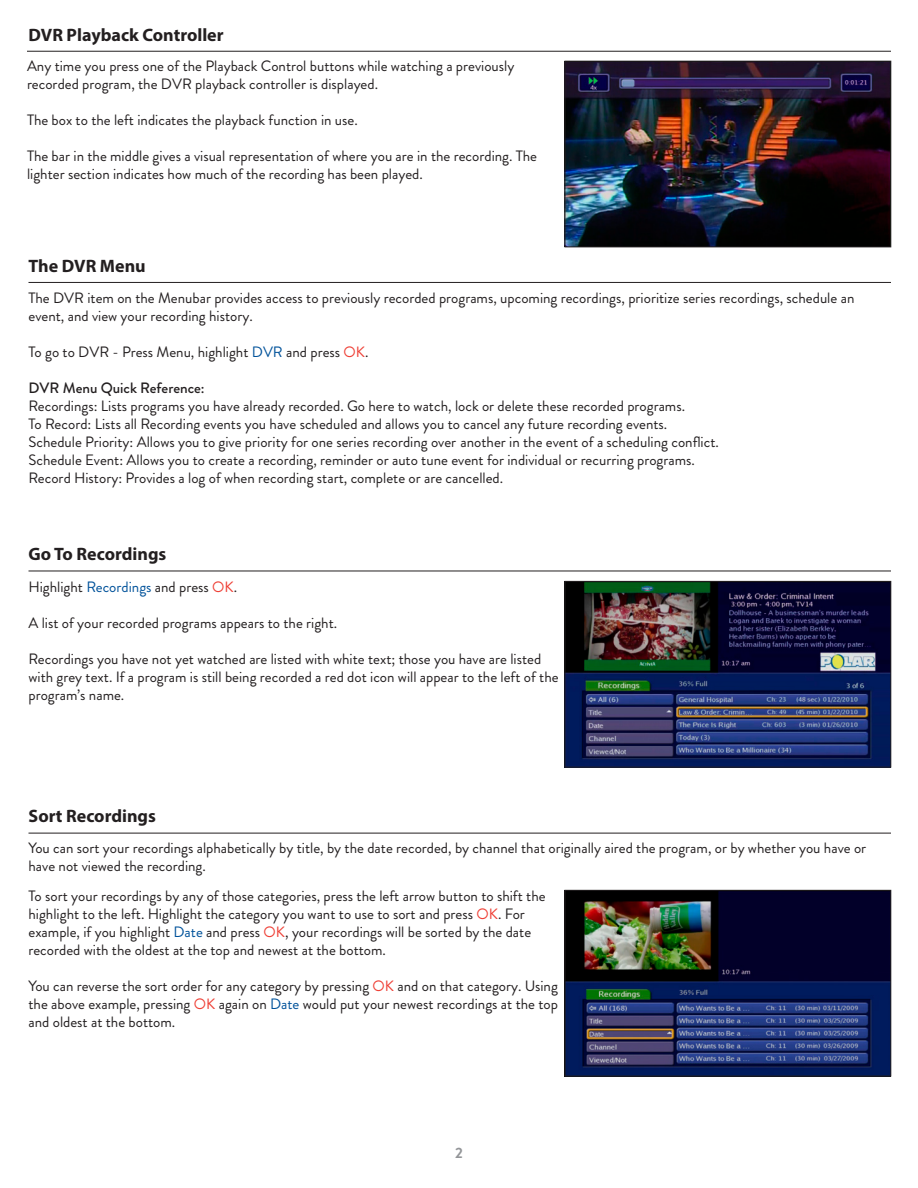
<style>
.page{position:relative;width:918px;height:1188px;background:#fff}
.page>*{position:absolute;margin:0;border:0;box-sizing:border-box;transform-origin:0 0}
.t1{font:700 18px "Myriad Pro";color:#231f20}
.t2{font:15px/18px "Brandon Grotesque";color:#231f20}
.t3{font:500 15px "Brandon Grotesque";color:#231f20}
.t4{font:700 15px "Brandon Grotesque";color:#939598}
.s1{color:#01529a}
.s2{color:#ee3e34}
</style>
<div class="page">
<hr style="left:28px;top:282px;width:863px;height:1px;background:#231f20">
<hr style="left:27px;top:51px;width:864px;height:1px;background:#231f20">
<img style="left:567px;top:63px;width:322px;height:182px">
<div style="left:565px;top:61px;width:326px;height:186px;border:1px solid #231f20"></div>
<hr style="left:28px;top:571px;width:863px;height:1px;background:#231f20">
<img style="left:567px;top:583px;width:322px;height:182px">
<div style="left:565px;top:581px;width:326px;height:186px;border:1px solid #231f20"></div>
<hr style="left:28px;top:833px;width:863px;height:1px;background:#231f20">
<img style="left:567px;top:892px;width:322px;height:182px">
<div style="left:565px;top:890px;width:326px;height:186px;border:1px solid #231f20"></div>
<p class="t1" style="left:28px;top:23px;width:197px">DVR Playback Controller</p>
<p class="t2" style="left:27px;top:58px;width:489px">Any time you press one of the Playback Control buttons while watching a previously recorded program, the DVR playback controller is displayed.</p>
<p class="t2" style="left:27px;top:112px;width:332px">The box to the left indicates the playback function in use.</p>
<p class="t2" style="left:27px;top:148px;width:512px">The bar in the middle gives a visual representation of where you are in the recording. The lighter section indicates how much of the recording has been played.</p>
<p class="t1" style="left:28px;top:254px;width:119px">The DVR Menu</p>
<p class="t2" style="left:28px;top:289px;width:827px">The DVR item on the Menubar provides access to previously recorded programs, upcoming recordings, prioritize series recordings, schedule an event, and view your recording history.</p>
<p class="t2" style="left:28px;top:343px;width:342px">To go to DVR - Press Menu, highlight <span class="s1">DVR</span> and press <span class="s2">OK</span>.</p>
<p class="t3" style="left:28px;top:377px;width:178px">DVR Menu Quick Reference:</p>
<p class="t2" style="left:28px;top:397px;width:692px">Recordings: Lists programs you have already recorded. Go here to watch, lock or delete these recorded programs.<br>To Record: Lists all Recording events you have scheduled and allows you to cancel any future recording events.<br>Schedule Priority: Allows you to give priority for one series recording over another in the event of a scheduling conflict.<br>Schedule Event: Allows you to create a recording, reminder or auto tune event for individual or recurring programs.<br>Record History: Provides a log of when recording start, complete or are cancelled.</p>
<p class="t1" style="left:28px;top:542px;width:139px">Go To Recordings</p>
<p class="t2" style="left:28px;top:578px;width:210px">Highlight <span class="s1">Recordings</span> and press <span class="s2">OK</span>.</p>
<p class="t2" style="left:28px;top:614px;width:310px">A list of your recorded programs appears to the right.</p>
<p class="t2" style="left:28px;top:650px;width:532px">Recordings you have not yet watched are listed with white text; those you have are listed with grey text. If a program is still being recorded a red dot icon will appear to the left of the program’s name.</p>
<p class="t1" style="left:28px;top:805px;width:129px">Sort Recordings</p>
<p class="t2" style="left:28px;top:839px;width:839px">You can sort your recordings alphabetically by title, by the date recorded, by channel that originally aired the program, or by whether you have or have not viewed the recording.</p>
<p class="t2" style="left:28px;top:887px;width:519px">To sort your recordings by any of those categories, press the left arrow button to shift the highlight to the left. Highlight the category you want to use to sort and press <span class="s2">OK</span>. For example, if you highlight <span class="s1">Date</span> and press <span class="s2">OK</span>, your recordings will be sorted by the date recorded with the oldest at the top and newest at the bottom.</p>
<p class="t2" style="left:28px;top:977px;width:531px;text-align:justify">You can reverse the sort order for any category by pressing <span class="s2">OK</span> and on that category. Using the above example, pressing <span class="s2">OK</span> again on <span class="s1">Date</span> would put your newest recordings at the top and oldest at the bottom.</p>
<p class="t4" style="left:455px;top:1143px;width:9px">2</p>
</div>
